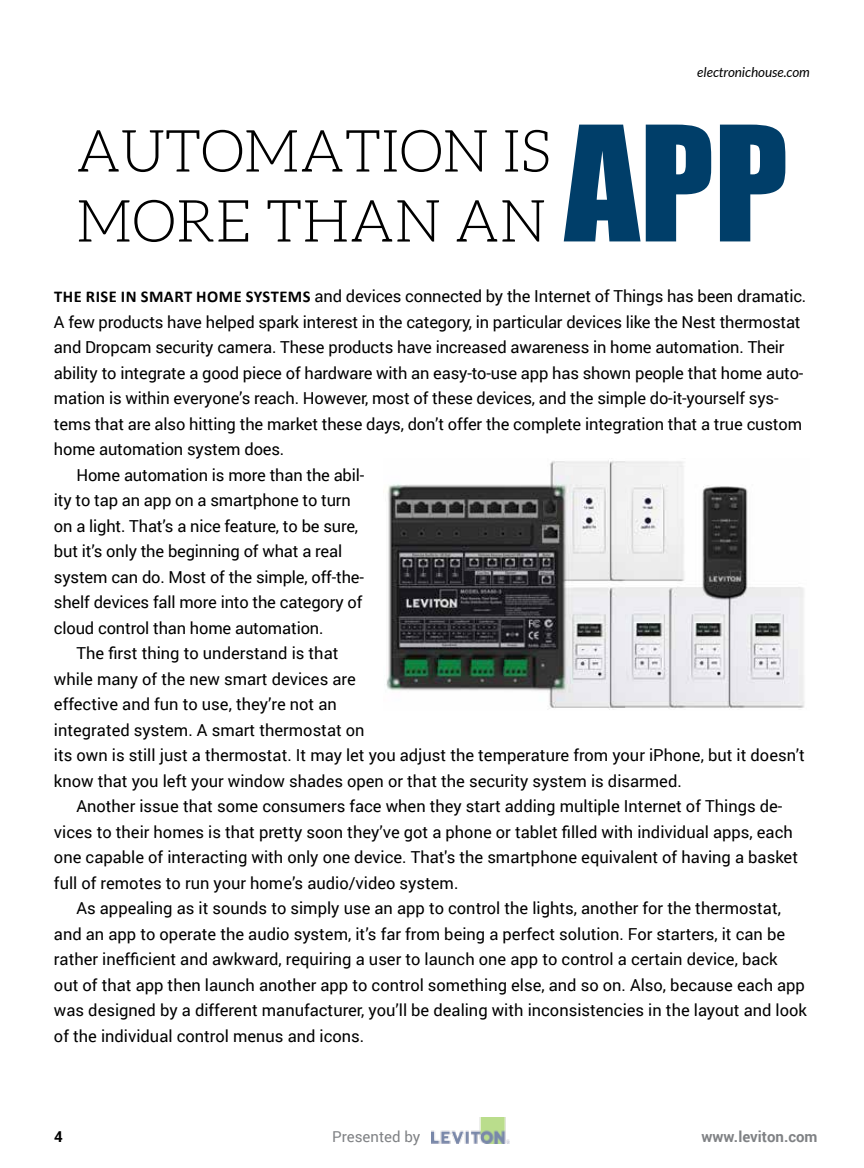
<style>
.page{position:relative;width:864px;height:1168px;background:#fff}
.page>*{position:absolute;margin:0;border:0;box-sizing:border-box;transform-origin:0 0}
.t1{font:147.75px "Impact";color:#003e69}
.t2{font:300 58.35px/70.1px "Aleo";color:#000}
.t3{font:16.5px "Roboto";color:#000}
.t4{font:700 15px "Roboto";color:#808285}
.t5{font:15px "Roboto";color:#808285}
.t6{font:700 15px "Roboto";color:#000}
.t7{font:italic 13.5px "Lato";color:#000}
.s1{font-family:"Calibri";font-weight:700}
</style>
<div class="page">
<img style="left:431px;top:1118px;width:78px;height:25px">
<img style="left:386px;top:460px;width:419px;height:250px">
<p class="t7" style="left:697px;top:64px;width:114px">electronichouse.com</p>
<h2 class="t2" style="left:76px;top:116px;width:476px">AUTOMATION IS<br>MORE THAN AN</h2>
<h1 class="t1" style="left:565px;top:92px;width:225px">APP</h1>
<p class="t3" style="left:54px;top:285px;width:754px"><span class="s1">THE RISE IN SMART HOME SYSTEMS</span> and devices connected by the Internet of Things has been dramatic.</p>
<p class="t3" style="left:54px;top:310px;width:748px">A few products have helped spark interest in the category, in particular devices like the Nest thermostat</p>
<p class="t3" style="left:54px;top:336px;width:732px">and Dropcam security camera. These products have increased awareness in home automation. Their</p>
<p class="t3" style="left:54px;top:361px;width:751px">ability to integrate a good piece of hardware with an easy-to-use app has shown people that home auto-</p>
<p class="t3" style="left:54px;top:387px;width:726px">mation is within everyone’s reach. However, most of these devices, and the simple do-it-yourself sys-</p>
<p class="t3" style="left:54px;top:412px;width:750px">tems that are also hitting the market these days, don’t offer the complete integration that a true custom</p>
<p class="t3" style="left:54px;top:438px;width:232px">home automation system does.</p>
<p class="t3" style="left:76px;top:463px;width:289px">Home automation is more than the abil-</p>
<p class="t3" style="left:54px;top:489px;width:298px">ity to tap an app on a smartphone to turn</p>
<p class="t3" style="left:54px;top:514px;width:306px">on a light. That’s a nice feature, to be sure,</p>
<p class="t3" style="left:54px;top:540px;width:290px">but it’s only the beginning of what a real</p>
<p class="t3" style="left:54px;top:565px;width:311px">system can do. Most of the simple, off-the-</p>
<p class="t3" style="left:54px;top:591px;width:310px">shelf devices fall more into the category of</p>
<p class="t3" style="left:54px;top:616px;width:271px">cloud control than home automation.</p>
<p class="t3" style="left:76px;top:642px;width:263px">The first thing to understand is that</p>
<p class="t3" style="left:54px;top:667px;width:303px">while many of the new smart devices are</p>
<p class="t3" style="left:54px;top:693px;width:284px">effective and fun to use, they’re not an</p>
<p class="t3" style="left:54px;top:718px;width:312px">integrated system. A smart thermostat on</p>
<p class="t3" style="left:54px;top:744px;width:753px">its own is still just a thermostat. It may let you adjust the temperature from your iPhone, but it doesn’t</p>
<p class="t3" style="left:54px;top:769px;width:629px">know that you left your window shades open or that the security system is disarmed.</p>
<p class="t3" style="left:76px;top:795px;width:707px">Another issue that some consumers face when they start adding multiple Internet of Things de-</p>
<p class="t3" style="left:54px;top:820px;width:740px">vices to their homes is that pretty soon they’ve got a phone or tablet filled with individual apps, each</p>
<p class="t3" style="left:54px;top:846px;width:746px">one capable of interacting with only one device. That's the smartphone equivalent of having a basket</p>
<p class="t3" style="left:54px;top:871px;width:406px">full of remotes to run your home’s audio/video system.</p>
<p class="t3" style="left:76px;top:897px;width:706px">As appealing as it sounds to simply use an app to control the lights, another for the thermostat,</p>
<p class="t3" style="left:54px;top:922px;width:733px">and an app to operate the audio system, it’s far from being a perfect solution. For starters, it can be</p>
<p class="t3" style="left:54px;top:948px;width:725px">rather inefficient and awkward, requiring a user to launch one app to control a certain device, back</p>
<p class="t3" style="left:54px;top:973px;width:752px">out of that app then launch another app to control something else, and so on. Also, because each app</p>
<p class="t3" style="left:54px;top:999px;width:754px">was designed by a different manufacturer, you’ll be dealing with inconsistencies in the layout and look</p>
<p class="t3" style="left:54px;top:1024px;width:312px">of the individual control menus and icons.</p>
<p class="t6" style="left:54px;top:1126px;width:10px">4</p>
<p class="t5" style="left:332px;top:1126px;width:90px">Presented by</p>
<p class="t4" style="left:701px;top:1126px;width:118px">www.leviton.com</p>
</div>
